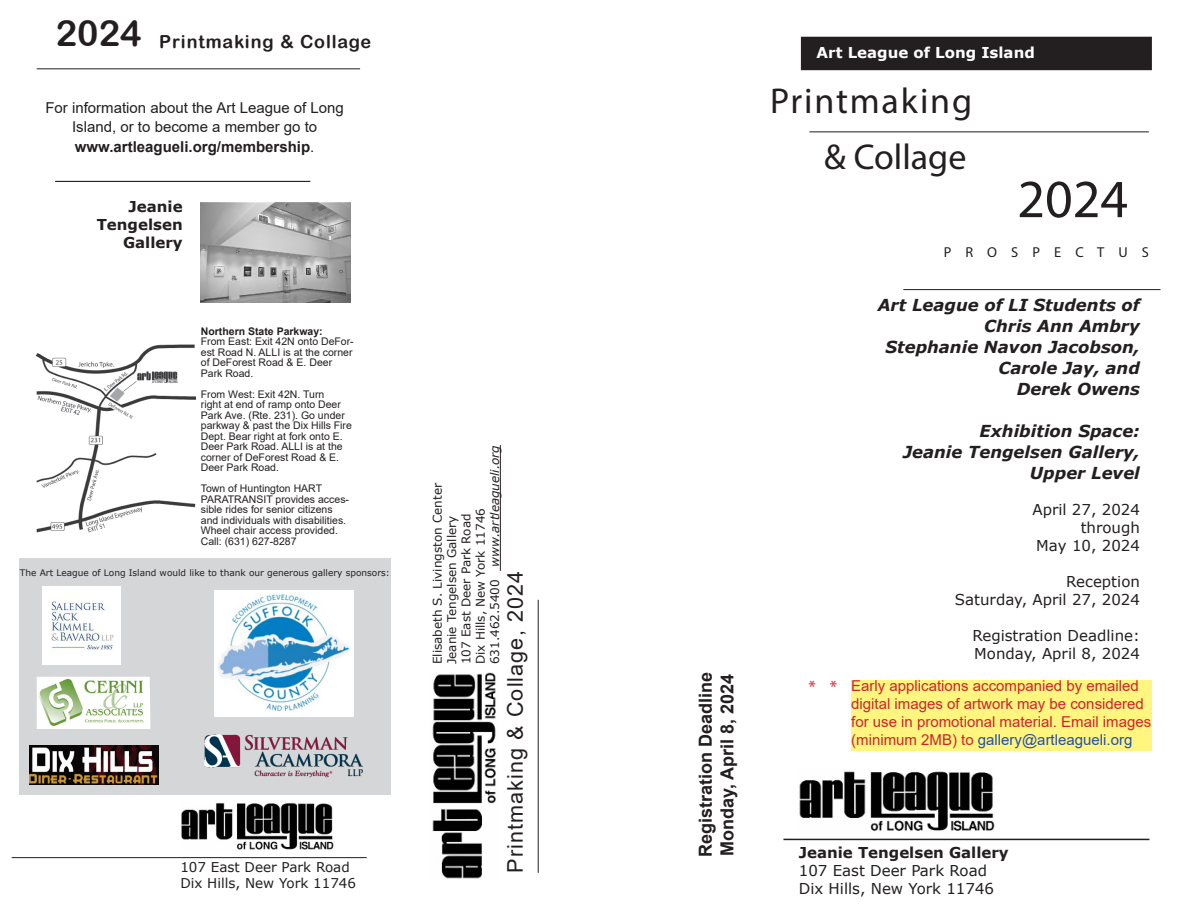
<style>
.page{position:relative;width:1188px;height:918px;background:#fff}
.page>*{position:absolute;margin:0;border:0;box-sizing:border-box;transform-origin:0 0}
.t1{font:54px "Myriad Pro";color:#231f20}
.t2{font:36px "Myriad Pro";letter-spacing:.05em;color:#231f20}
.t3{font:36px "Myriad Pro";color:#231f20}
.t4{font:36px "Arial Rounded MT Bold";color:#231f20}
.t5{font:21.6px "Arial";letter-spacing:.05em;color:#231f20}
.t6{font:700 18px "Arial";color:#231f20}
.t7{font:18px "Arial Rounded MT Bold";letter-spacing:.05em;color:#231f20}
.t8{font:18px "Myriad Pro";color:#d1232a}
.t9{font:italic 700 16.5px "Verdana";color:#231f20}
.t10{font:15px/18px "Arial";color:#d1232a}
.t11{font:15px "Verdana";color:#231f20}
.t12{font:15px/19.5px "Arial";color:#231f20;text-align:center}
.t13{font:700 15px "Verdana";color:#231f20}
.t14{font:700 15px "Arial";color:#231f20}
.t15{font:700 15px "Verdana";color:#fff}
.t16{font:14.4px "Myriad Pro";color:#231f20}
.t17{font:13.5px "Verdana";color:#231f20}
.t18{font:12px "Verdana";color:#231f20}
.t19{font:italic 12px "Verdana";color:#231f20}
.t20{font:10.5px/10.5px "Arial";color:#231f20}
.t21{font:700 10.5px "Arial";color:#231f20}
.t22{font:9px "Verdana";color:#231f20}
.s1{font-weight:400}
.s2{font-style:normal}
.s3{color:#244fab}
</style>
<div class="page">
<div style="left:19px;top:558px;width:371px;height:237px;background:#d5d6d8"></div>
<hr style="left:37px;top:69px;width:323px;height:1px;background:#231f20">
<div style="left:802px;top:37px;width:349px;height:32px;background:#231f20"></div>
<div style="left:801px;top:37px;width:351px;height:33px;border:2px solid #231f20"></div>
<hr style="left:783px;top:839px;width:366px;height:1px;background:#231f20">
<hr style="left:903px;top:289px;width:258px;height:1px;background:#231f20">
<hr style="left:12px;top:857px;width:355px;height:1px;background:#231f20">
<hr style="left:500px;top:445px;width:1px;height:126px;background:#231f20">
<hr style="left:538px;top:600px;width:1px;height:273px;background:#231f20">
<hr style="left:55px;top:181px;width:255px;height:1px;background:#231f20">
<img style="left:432px;top:672px;width:64px;height:207px">
<img style="left:799px;top:771px;width:196px;height:60px">
<img style="left:181px;top:803px;width:153px;height:47px">
<hr style="left:809px;top:132px;width:340px;height:1px;background:#231f20">
<img style="left:201px;top:203px;width:149px;height:100px">
<img style="left:35px;top:344px;width:160px;height:189px">
<div style="left:851px;top:680px;width:301px;height:71px;background:#fff57f"></div>
<img style="left:42px;top:586px;width:78px;height:78px">
<img style="left:205px;top:735px;width:158px;height:43px">
<img style="left:29px;top:745px;width:130px;height:39px">
<img style="left:37px;top:677px;width:113px;height:52px">
<img style="left:215px;top:591px;width:139px;height:125px">
<p class="t4" style="left:56px;top:12px;width:87px">2024</p>
<p class="t7" style="left:159px;top:31px;width:214px">Printmaking &amp; Collage</p>
<p class="t12" style="left:45px;top:98px;width:300px">For information about the Art League of Long<br>Island, or to become a member go to</p>
<p class="t14" style="left:75px;top:136px;width:241px">www.artleagueli.org/membership<span class="s1">.</span></p>
<p class="t13" style="left:129px;top:196px;width:56px">Jeanie</p>
<p class="t13" style="left:97px;top:214px;width:87px">Tengelsen</p>
<p class="t13" style="left:123px;top:232px;width:61px">Gallery</p>
<p class="t21" style="left:201px;top:323px;width:123px">Northern State Parkway:</p>
<p class="t20" style="left:201px;top:336px;width:154px">From East: Exit 42N onto DeFor&shy;est Road N. ALLI is at the corner of DeForest Road &amp; E. Deer<br>Park Road.</p>
<p class="t20" style="left:201px;top:389px;width:153px">From West: Exit 42N. Turn<br>right at end of ramp onto Deer<br>Park Ave. (Rte. 231). Go under parkway &amp; past the Dix Hills Fire<br>Dept. Bear right at fork onto E.<br>Deer Park Road. ALLI is at the corner of DeForest Road &amp; E.<br>Deer Park Road.</p>
<p class="t20" style="left:201px;top:483px;width:150px">Town of Huntington HART<br>PARATRANSIT provides acces&shy;sible rides for senior citizens and individuals with disabilities.<br>Wheel chair access provided.<br>Call: (631) 627-8287</p>
<p class="t22" style="left:20px;top:566px;width:372px">The Art League of Long Island would like to thank our generous gallery sponsors:</p>
<p class="t17" style="left:180px;top:857px;width:171px">107 East Deer Park Road</p>
<p class="t17" style="left:180px;top:874px;width:177px">Dix Hills, New York 11746</p>
<p class="t19" style="left:487px;top:664px;width:221px;rotate:-90deg"><span class="s2">631.462.5400</span> www.artleagueli.org</p>
<p class="t18" style="left:429px;top:664px;width:183px;rotate:-90deg">Elisabeth S. Livingston Center</p>
<p class="t18" style="left:444px;top:664px;width:150px;rotate:-90deg">Jeanie Tengelsen Gallery</p>
<p class="t18" style="left:458px;top:664px;width:152px;rotate:-90deg">107 East Deer Park Road</p>
<p class="t18" style="left:472px;top:664px;width:158px;rotate:-90deg">Dix Hills, New York 11746</p>
<p class="t5" style="left:500px;top:873px;width:303px;rotate:-90deg">Printmaking &amp; Collage, 2024</p>
<p class="t6" style="left:693px;top:857px;width:187px;rotate:-90deg">Registration Deadline</p>
<p class="t6" style="left:714px;top:856px;width:184px;rotate:-90deg">Monday, April 8, 2024</p>
<p class="t15" style="left:817px;top:42px;width:220px">Art League of Long Island</p>
<p class="t2" style="left:770px;top:79px;width:204px">Printmaking</p>
<p class="t3" style="left:824px;top:135px;width:144px">&amp; Collage</p>
<p class="t1" style="left:1017px;top:166px;width:112px">2024</p>
<p class="t16" style="left:944px;top:243px;width:207px">P R O S P E C T U S</p>
<p class="t8" style="left:809px;top:676px;width:9px">*</p>
<p class="t8" style="left:830px;top:676px;width:9px">*</p>
<p class="t9" style="left:878px;top:293px;width:264px">Art League of LI Students of</p>
<p class="t9" style="left:984px;top:314px;width:157px">Chris Ann Ambry</p>
<p class="t9" style="left:885px;top:335px;width:256px">Stephanie Navon Jacobson,</p>
<p class="t9" style="left:998px;top:356px;width:143px">Carole Jay, and</p>
<p class="t9" style="left:1017px;top:377px;width:125px">Derek Owens</p>
<p class="t9" style="left:980px;top:419px;width:162px">Exhibition Space:</p>
<p class="t9" style="left:903px;top:440px;width:238px">Jeanie Tengelsen Gallery,</p>
<p class="t9" style="left:1030px;top:461px;width:112px">Upper Level</p>
<p class="t11" style="left:1032px;top:499px;width:109px">April 27, 2024</p>
<p class="t11" style="left:1081px;top:517px;width:61px">through</p>
<p class="t11" style="left:1036px;top:535px;width:105px">May 10, 2024</p>
<p class="t11" style="left:1066px;top:571px;width:75px">Reception</p>
<p class="t11" style="left:955px;top:589px;width:187px">Saturday, April 27, 2024</p>
<p class="t11" style="left:972px;top:625px;width:169px">Registration Deadline:</p>
<p class="t11" style="left:974px;top:643px;width:167px">Monday, April 8, 2024</p>
<p class="t10" style="left:851px;top:676px;width:302px">Early applications accompanied by emailed digital images of artwork may be considered for use in promotional material. Email images (minimum 2MB) to <span class="s3">gallery@artleagueli.org</span></p>
<p class="t13" style="left:799px;top:842px;width:211px">Jeanie Tengelsen Gallery</p>
<p class="t11" style="left:799px;top:861px;width:190px">107 East Deer Park Road</p>
<p class="t11" style="left:799px;top:879px;width:197px">Dix Hills, New York 11746</p>
</div>
